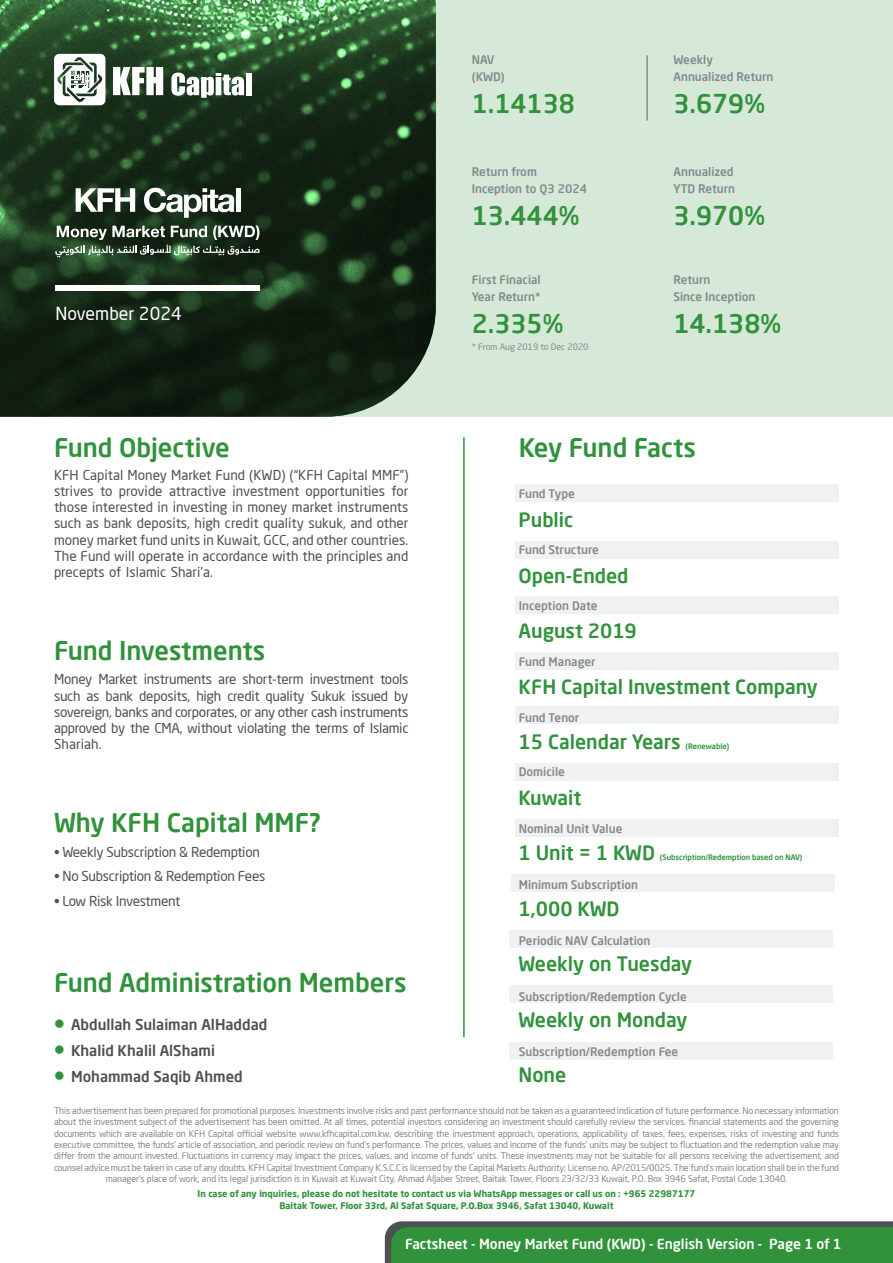
<style>
.page{position:relative;width:893px;height:1263px;background:#fff}
.page>*{position:absolute;margin:0;border:0;box-sizing:border-box;transform-origin:0 0}
.t1{font:500 25.5px "Neo Sans Arabic";color:#31923c}
.t2{font:500 19.5px "Neo Sans Arabic";color:#31923c}
.t3{font:17.7px "Neo Sans Arabic";color:#fff}
.t4{font:500 14.85px "Neo Sans Arabic";color:#4f5050}
.t5{font:500 13.8px "Neo Sans Arabic";color:#fff}
.t6{font:13.5px/16.2px "Neo Sans Arabic";color:#4f5050;text-align:right}
.t7{font:13.5px/16.2px "Neo Sans Arabic";letter-spacing:-.02em;color:#4f5050}
.t8{font:500 11.7px "Neo Sans Arabic";color:#858a8e}
.t9{font:9px/11.4px "Neo Sans Arabic";letter-spacing:-.02em;color:#858a8e;text-align:center}
.t10{font:700 9px "Neo Sans Arabic";color:#31923c}
.t11{font:8.85px "Neo Sans Arabic";color:#858a8e}
.t12{font:500 7.5px "Neo Sans Arabic";color:#31923c}
</style>
<div class="page">
<div style="left:268px;top:0;width:625px;height:417px;background:#d6e9d8"></div>
<img style="left:0;top:0;width:436px;height:417px">
<svg style="left:385px;top:1221px;width:508px;height:42px;background:#378941"></svg>
<svg style="left:54px;top:54px;width:51px;height:51px"></svg>
<svg style="left:113px;top:67px;width:50px;height:28px"></svg>
<svg style="left:171px;top:73px;width:73px;height:25px"></svg>
<div style="left:246px;top:73px;width:6px;height:22px;background:#fff"></div>
<div style="left:515px;top:484px;width:324px;height:18px;background:#f0f1f1"></div>
<div style="left:515px;top:541px;width:324px;height:18px;background:#f0f1f1"></div>
<div style="left:515px;top:596px;width:324px;height:18px;background:#f0f1f1"></div>
<div style="left:515px;top:652px;width:324px;height:18px;background:#f0f1f1"></div>
<div style="left:515px;top:706px;width:324px;height:18px;background:#f0f1f1"></div>
<div style="left:515px;top:763px;width:324px;height:18px;background:#f0f1f1"></div>
<div style="left:515px;top:819px;width:324px;height:17px;background:#f0f1f1"></div>
<div style="left:511px;top:874px;width:324px;height:18px;background:#f0f1f1"></div>
<div style="left:509px;top:930px;width:324px;height:18px;background:#f0f1f1"></div>
<div style="left:509px;top:985px;width:324px;height:18px;background:#f0f1f1"></div>
<div style="left:509px;top:1042px;width:324px;height:18px;background:#f0f1f1"></div>
<hr style="left:463px;top:437px;width:2px;height:600px;background:#31923c">
<div style="left:55px;top:285px;width:204px;height:6px;background:#fff"></div>
<svg style="left:76px;top:188px;width:59px;height:24px"></svg>
<svg style="left:144px;top:188px;width:91px;height:30px"></svg>
<hr style="left:236px;top:188px;width:4px;height:24px;background:#fff">
<svg style="left:55px;top:225px;width:204px;height:32px;background:#526453"></svg>
<hr style="left:646px;top:55px;width:2px;height:66px;background:#858a8e">
<p class="t3" style="left:55px;top:300px;width:128px">November 2024</p>
<p class="t1" style="left:54px;top:428px;width:177px">Fund Objective</p>
<p class="t6" style="left:54px;top:467px;width:356px">KFH Capital Money Market Fund (KWD) (“KFH Capital MMF (“ for</p>
<p class="t6" style="left:54px;top:483px;width:356px;text-align:left">strives<br>those interested in investing in money market instruments such as bank deposits, high credit quality sukuk, and other money market fund units in Kuwait, GCC, and other countries.<br>The Fund will operate in accordance with the principles and precepts of Islamic Shari .a’</p>
<p class="t6" style="left:119px;top:483px;width:45px">provide</p>
<p class="t6" style="left:169px;top:483px;width:59px">attractive</p>
<p class="t6" style="left:233px;top:483px;width:68px">investment</p>
<p class="t6" style="left:306px;top:483px;width:81px">opportunities</p>
<p class="t7" style="left:100px;top:483px;width:14px">to</p>
<p class="t1" style="left:54px;top:631px;width:213px">Fund Investments</p>
<p class="t7" style="left:144px;top:671px;width:70px">instruments</p>
<p class="t7" style="left:310px;top:671px;width:66px">investment</p>
<p class="t7" style="left:99px;top:671px;width:40px">Market</p>
<p class="t7" style="left:243px;top:671px;width:62px">short-term</p>
<p class="t7" style="left:380px;top:671px;width:30px">tools</p>
<p class="t7" style="left:54px;top:671px;width:356px">Money<br>such as bank deposits, high credit quality Sukuk issued by sovereign, banks and corporates, or any other cash instruments approved by the CMA, without violating the terms of Islamic Shariah.</p>
<p class="t7" style="left:218px;top:671px;width:20px">are</p>
<p class="t1" style="left:54px;top:803px;width:268px">Why KFH Capital MMF?</p>
<p class="t7" style="left:54px;top:843px;width:207px">• Weekly Subscription &amp; Redemption</p>
<p class="t7" style="left:54px;top:868px;width:213px">• No Subscription &amp; Redemption Fees</p>
<p class="t7" style="left:54px;top:893px;width:128px">• Low Risk Investment</p>
<p class="t1" style="left:54px;top:962px;width:354px">Fund Administration Members</p>
<p class="t4" style="left:71px;top:1013px;width:198px">Abdullah Sulaiman AlHaddad</p>
<p class="t1" style="left:54px;top:1003px;width:12px">•</p>
<p class="t1" style="left:54px;top:1030px;width:12px">•</p>
<p class="t1" style="left:54px;top:1056px;width:12px">•</p>
<p class="t4" style="left:71px;top:1039px;width:146px">Khalid Khalil AlShami</p>
<p class="t4" style="left:71px;top:1065px;width:173px">Mohammad Saqib Ahmed</p>
<p class="t8" style="left:472px;top:51px;width:24px">NAV</p>
<p class="t8" style="left:472px;top:68px;width:35px">(KWD(</p>
<p class="t1" style="left:472px;top:84px;width:105px">1.14138</p>
<p class="t8" style="left:472px;top:163px;width:67px">Return from</p>
<p class="t8" style="left:472px;top:179px;width:117px">Inception to Q3 2024</p>
<p class="t1" style="left:472px;top:196px;width:109px">13.444%</p>
<p class="t8" style="left:472px;top:271px;width:70px">First Finacial</p>
<p class="t8" style="left:472px;top:288px;width:70px">Year Return*</p>
<p class="t1" style="left:472px;top:304px;width:93px">2.335%</p>
<p class="t11" style="left:472px;top:340px;width:118px">* From Aug 2019 to Dec 2020</p>
<p class="t8" style="left:673px;top:51px;width:41px">Weekly</p>
<p class="t8" style="left:673px;top:68px;width:101px">Annualized Return</p>
<p class="t1" style="left:673px;top:84px;width:93px">3.679%</p>
<p class="t8" style="left:673px;top:163px;width:62px">Annualized</p>
<p class="t8" style="left:673px;top:179px;width:63px">YTD Return</p>
<p class="t1" style="left:673px;top:196px;width:93px">3.970%</p>
<p class="t8" style="left:673px;top:271px;width:38px">Return</p>
<p class="t8" style="left:673px;top:288px;width:84px">Since Inception</p>
<p class="t1" style="left:673px;top:304px;width:109px">14.138%</p>
<p class="t1" style="left:519px;top:428px;width:179px">Key Fund Facts</p>
<p class="t8" style="left:519px;top:485px;width:58px">Fund Type</p>
<p class="t2" style="left:519px;top:505px;width:56px">Public</p>
<p class="t8" style="left:519px;top:541px;width:82px">Fund Structure</p>
<p class="t2" style="left:519px;top:560px;width:111px">Open-Ended</p>
<p class="t2" style="left:519px;top:616px;width:120px">August 2019</p>
<p class="t2" style="left:519px;top:671px;width:301px">KFH Capital Investment Company</p>
<p class="t8" style="left:519px;top:596px;width:80px">Inception Date</p>
<p class="t8" style="left:519px;top:653px;width:78px">Fund Manager</p>
<p class="t8" style="left:519px;top:709px;width:62px">Fund Tenor</p>
<p class="t2" style="left:519px;top:727px;width:164px">15 Calendar Years</p>
<p class="t12" style="left:686px;top:740px;width:45px">(Renewable(</p>
<p class="t8" style="left:519px;top:763px;width:48px">Domicile</p>
<p class="t2" style="left:519px;top:782px;width:64px">Kuwait</p>
<p class="t8" style="left:519px;top:819px;width:105px">Nominal Unit Value</p>
<p class="t2" style="left:519px;top:838px;width:138px">1 Unit = 1 KWD</p>
<p class="t12" style="left:660px;top:851px;width:144px">(Subscription/Redemption based on NAV(</p>
<p class="t8" style="left:519px;top:875px;width:121px">Minimum Subscription</p>
<p class="t2" style="left:519px;top:893px;width:103px">1,000 KWD</p>
<p class="t2" style="left:519px;top:949px;width:175px">Weekly on Tuesday</p>
<p class="t2" style="left:519px;top:1004px;width:170px">Weekly on Monday</p>
<p class="t2" style="left:519px;top:1060px;width:49px">None</p>
<p class="t8" style="left:519px;top:932px;width:133px">Periodic NAV Calculation</p>
<p class="t8" style="left:519px;top:987px;width:169px">Subscription/Redemption Cycle</p>
<p class="t8" style="left:519px;top:1043px;width:161px">Subscription/Redemption Fee</p>
<p class="t9" style="left:54px;top:1105px;width:787px">This advertisement has been prepared for promotional purposes. Investments involve risks and past performance should not be taken as a guaranteed indication of future performance. No necessary information about the investment subject of the advertisement has been omitted. At all times, potential investors considering an investment should carefully review the services, financial statements and the governing documents which are available on KFH Capital official website www.kfhcapital.com.kw, describing the investment approach, operations, applicability of taxes, fees, expenses, risks of investing and funds executive committee, the funds’ article of association, and periodic review on fund s’ performance. The prices, values and income of the funds’ units may be subject to fluctuation and the redemption value may differ from the amount invested. Fluctuations in currency may impact the prices, values, and income of funds’ units. These investments may not be suitable for all persons receiving the advertisement, and counsel advice must be taken in case of any doubts. KFH Capital Investment Company i sC.C.S.K licensed by the Capital Markets Authority; License no. AP/2015/0025. The fund s’ main location shall be in the fund manager s’ place of work, and its legal jurisdiction is in Kuwait at Kuwait City, Ahmad AlJaber Street, Baitak Tower, Floors 23/32/33 Kuwait O.P, . Box 3946 Safat, Postal Code 13040.</p>
<p class="t10" style="left:198px;top:1186px;width:499px">In case of any inquiries, please do not hesitate to contact us via WhatsApp messages or call us on : +965 22987177</p>
<p class="t10" style="left:279px;top:1199px;width:335px">Baitak Tower, Floor 33rd, Al Safat Square O.P, .Box 3946, Safat 13040, Kuwait</p>
<p class="t5" style="left:405px;top:1233px;width:359px">Factsheet - Money Market Fund (KWD -) English Version -</p>
<p class="t5" style="left:769px;top:1233px;width:74px">Page 1 of 1</p>
</div>
